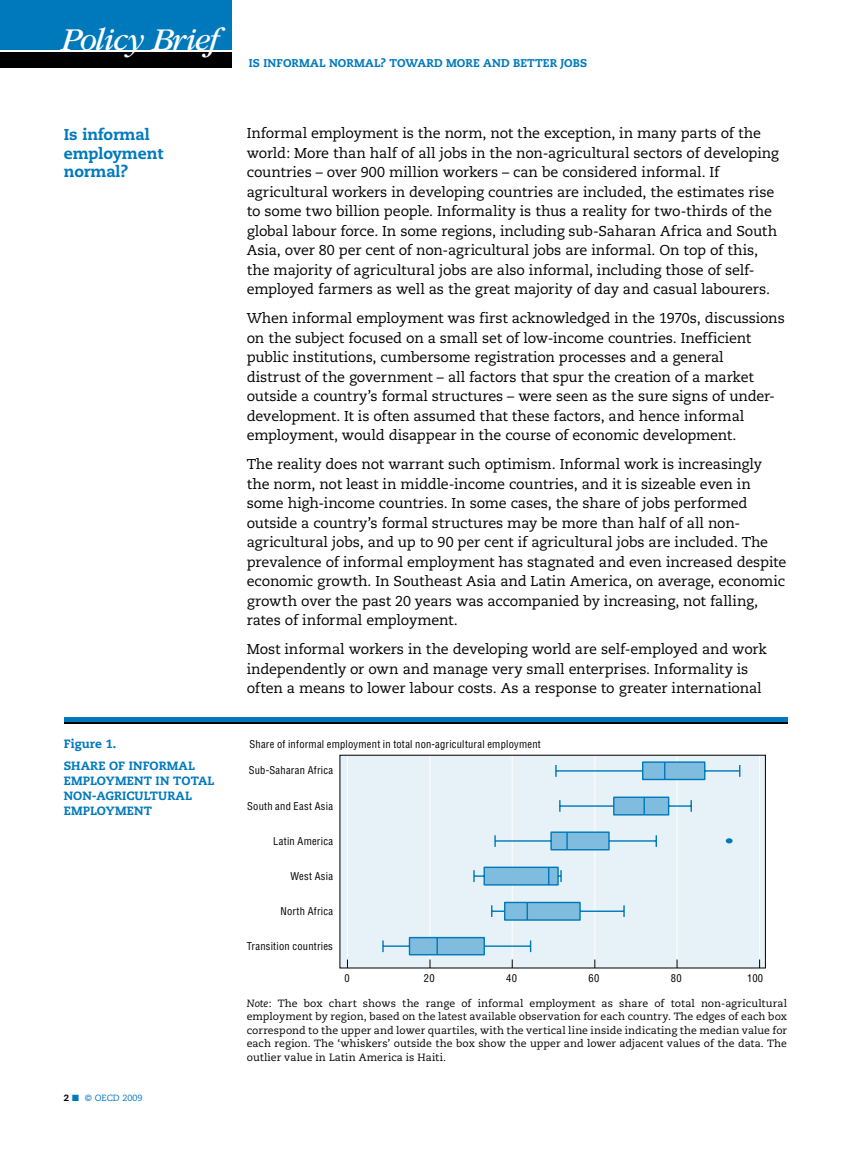
<style>
.page{position:relative;width:851px;height:1149px;background:#fff}
.page>*{position:absolute;margin:0;border:0;box-sizing:border-box;transform-origin:0 0}
.t1{font:italic 33px "ITC Garamond Std";letter-spacing:-.04em;color:#fff}
._01_Heading_2{font:800 15.75px/18.8px "Caecilia";letter-spacing:-.01em;color:#0079bc}
._00_Body{font:14.25px/19.5px "Caecilia";letter-spacing:-.01em;color:#000}
._03_Figure_Heading{font:800 12px/15px "Caecilia";letter-spacing:.01em;color:#0079bc}
._03_Figure_Numbering{font:800 12px "Caecilia";letter-spacing:.005em;color:#0079bc}
._99_Page_Heading{font:800 11.25px "Caecilia";letter-spacing:.01em;color:#0079bc}
._03_Figure_notes{font:10.5px/13.5px "Caecilia";letter-spacing:.005em;color:#000;text-align:justify}
.t2{font:condensed 10.5px "Helvetica";letter-spacing:.025em;color:#000}
.t3{font:9px "Caecilia";color:#0079bc}
.s1{font-weight:800;color:#000}
.s2{font-style:italic}
</style>
<div class="page">
<div style="left:0;top:0;width:232px;height:50px;background:#0079bc"></div>
<div style="left:0;top:52px;width:232px;height:15px;background:#000"></div>
<hr style="left:850px;top:0;width:1px;height:50px;background:#0079bc">
<hr style="left:64px;top:717px;width:723px;height:4px;background:#0079bc">
<hr style="left:64px;top:722px;width:723px;height:2px;background:#000">
<div style="left:340px;top:755px;width:425px;height:212px;background:#e6f2f8"></div>
<hr style="left:347px;top:755px;width:1px;height:212px;background:#fff">
<hr style="left:429px;top:755px;width:1px;height:212px;background:#fff">
<hr style="left:511px;top:755px;width:1px;height:212px;background:#fff">
<hr style="left:594px;top:755px;width:1px;height:212px;background:#fff">
<hr style="left:676px;top:755px;width:1px;height:212px;background:#fff">
<hr style="left:759px;top:755px;width:1px;height:212px;background:#fff">
<svg style="left:382px;top:935px;width:150px;height:31px"></svg>
<svg style="left:491px;top:900px;width:134px;height:21px"></svg>
<svg style="left:473px;top:865px;width:89px;height:21px"></svg>
<svg style="left:494px;top:830px;width:163px;height:20px"></svg>
<svg style="left:559px;top:795px;width:133px;height:21px"></svg>
<svg style="left:555px;top:760px;width:186px;height:20px"></svg>
<svg style="left:725px;top:838px;width:7px;height:5px"></svg>
<p class="t1" style="left:61px;top:22px;width:159px">Policy Brief</p>
<p class="_99_Page_Heading" style="left:249px;top:56px;width:339px">IS INFORMAL NORMAL? TOWARD MORE AND BETTER JOBS</p>
<p class="_01_Heading_2" style="left:64px;top:125px;width:101px">Is informal employment normal?</p>
<p class="_03_Figure_Numbering" style="left:64px;top:736px;width:54px">Figure 1.</p>
<p class="_03_Figure_Heading" style="left:64px;top:758px;width:152px">SHARE OF INFORMAL<br>EMPLOYMENT IN TOTAL<br>NON-AGRICULTURAL<br>EMPLOYMENT</p>
<p class="t3" style="left:64px;top:1092px;width:80px"><span class="s1">2</span> ■ © OECD 2009</p>
<p class="_00_Body" style="left:247px;top:124px;width:533px">Informal employment is the norm, not the exception, in many parts of the world: More than half of all jobs in the non-agricultural sectors of developing countries – over 900 million workers – can be considered informal. If agricultural workers in developing countries are included, the estimates rise to some two billion people. Informality is thus a reality for two-thirds of the global labour force. In some regions, including sub-Saharan Africa and South Asia, over 80 per cent of non-agricultural jobs are informal. On top of this, the majority of agricultural jobs are also informal, including those of self&shy;employed farmers as well as the great majority of day and casual labourers.</p>
<p class="_00_Body" style="left:247px;top:308px;width:539px">When informal employment was first acknowledged in the 1970s, discussions on the subject focused on a small set of low-income countries. Inefficient public institutions, cumbersome registration processes and a general<br>distrust of the government – all factors that spur the creation of a market outside a country’s formal structures – were seen as the sure signs of under&shy;development. It is often assumed that these factors, and hence informal employment, would disappear in the course of economic development.</p>
<p class="_00_Body" style="left:247px;top:454px;width:541px">The reality does not warrant such optimism. Informal work is increasingly the norm, not least in middle-income countries, and it is sizeable even in some high-income countries. In some cases, the share of jobs performed outside a country’s formal structures may be more than half of all non&shy;agricultural jobs, and up to 90 per cent if agricultural jobs are included. The prevalence of informal employment has stagnated and even increased despite economic growth. In Southeast Asia and Latin America, on average, economic growth over the past 20 years was accompanied by increasing, not falling, rates of informal employment.</p>
<p class="_00_Body" style="left:247px;top:639px;width:521px">Most informal workers in the developing world are self-employed and work independently or own and manage very small enterprises. Informality is often a means to lower labour costs. As a response to greater international</p>
<p class="t2" style="left:249px;top:737px;width:293px">Share of informal employment in total non-agricultural employment</p>
<p class="t2" style="left:249px;top:763px;width:86px">Sub-Saharan Africa</p>
<p class="t2" style="left:247px;top:798px;width:87px">South and East Asia</p>
<p class="t2" style="left:273px;top:834px;width:61px">Latin America</p>
<p class="t2" style="left:290px;top:868px;width:44px">West Asia</p>
<p class="t2" style="left:280px;top:904px;width:54px">North Africa</p>
<p class="t2" style="left:247px;top:939px;width:88px">Transition countries</p>
<p class="t2" style="left:344px;top:971px;width:7px">0</p>
<p class="t2" style="left:424px;top:971px;width:12px">20</p>
<p class="t2" style="left:506px;top:971px;width:12px">40</p>
<p class="t2" style="left:588px;top:971px;width:12px">60</p>
<p class="t2" style="left:670px;top:971px;width:12px">80</p>
<p class="t2" style="left:747px;top:971px;width:17px">100</p>
<p class="_03_Figure_notes" style="left:247px;top:996px;width:541px"><span class="s2">Note</span>: The box chart shows the range of informal employment as share of total non-agricultural employment by region, based on the latest available observation for each country. The edges of each box correspond to the upper and lower quartiles, with the vertical line inside indicating the median value for each region. The ‘whiskers’ outside the box show the upper and lower adjacent values of the data. The outlier value in Latin America is Haiti.</p>
</div>
